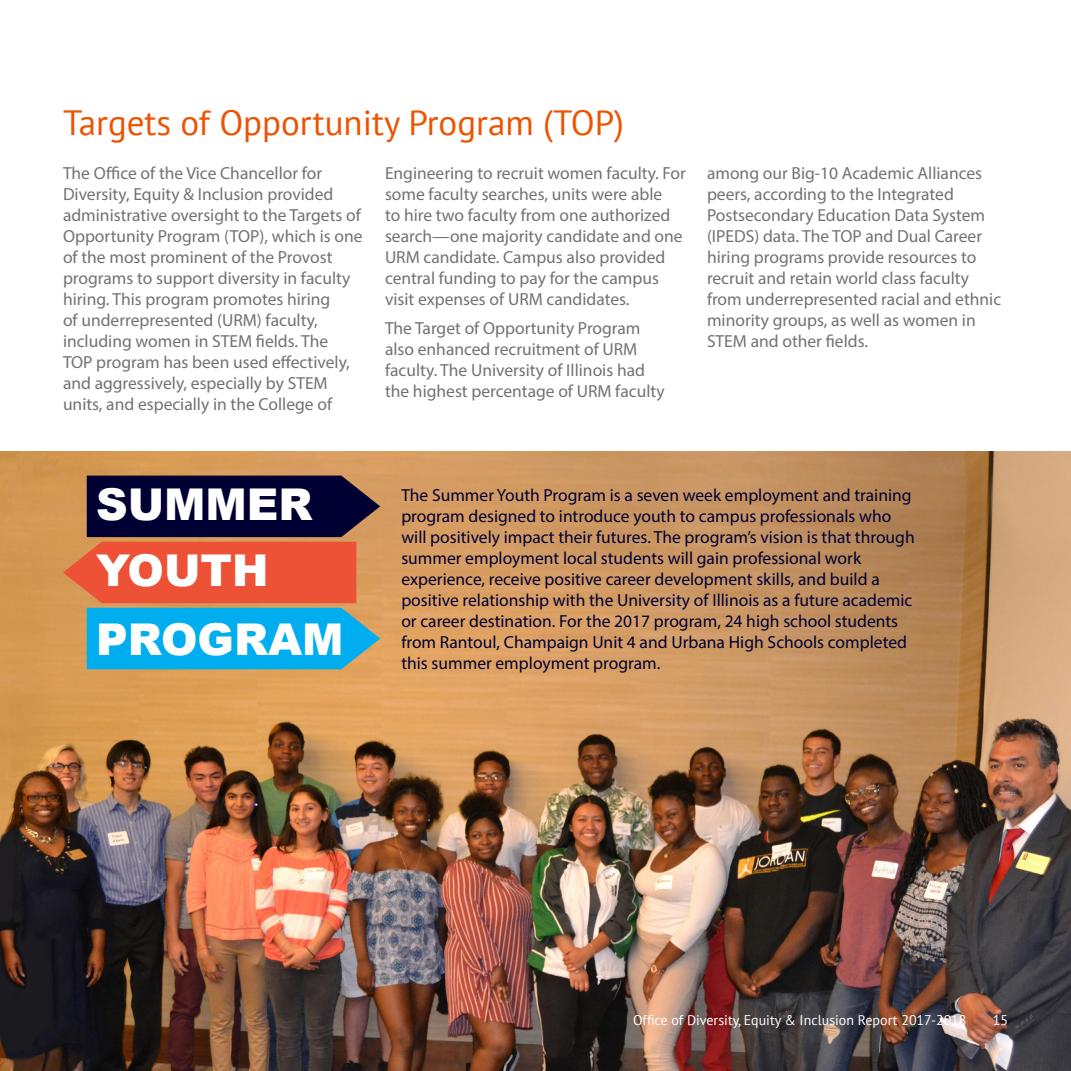
<style>
.page{position:relative;width:1071px;height:1071px;background:#fff}
.page>*{position:absolute;margin:0;border:0;box-sizing:border-box;transform-origin:0 0}
.t1{font:900 43.75px "Arial";color:#fff}
.t2{font:35px "PT Sans";color:#ed5200}
.Body{font:17.5px/21px "Myriad Pro";color:#717271}
.Body-2{font:17.5px/21px "Myriad Pro";color:#000032}
.t3{font:14px "PT Sans";color:#fff}
</style>
<div class="page">
<img style="left:0;top:451px;width:1071px;height:620px">
<svg style="left:63px;top:476px;width:317px;height:193px;background:#67616d"></svg>
<p class="t2" style="left:63px;top:100px;width:563px">Targets of Opportunity Program (TOP)</p>
<p class="Body" style="left:63px;top:162px;width:301px">The Office of the Vice Chancellor for Diversity, Equity &amp; Inclusion provided administrative oversight to the Targets of Opportunity Program (TOP), which is one of the most prominent of the Provost programs to support diversity in faculty hiring. This program promotes hiring<br>of underrepresented (URM) faculty, including women in STEM fields. The<br>TOP program has been used effectively, and aggressively, especially by STEM units, and especially in the College of</p>
<p class="Body" style="left:385px;top:162px;width:302px">Engineering to recruit women faculty. For some faculty searches, units were able<br>to hire two faculty from one authorized search—one majority candidate and one URM candidate. Campus also provided central funding to pay for the campus visit expenses of URM candidates.</p>
<p class="Body" style="left:385px;top:317px;width:281px">The Target of Opportunity Program also enhanced recruitment of URM faculty. The University of Illinois had the highest percentage of URM faculty</p>
<p class="Body" style="left:707px;top:162px;width:296px">among our Big-10 Academic Alliances peers, according to the Integrated Postsecondary Education Data System (IPEDS) data. The TOP and Dual Career hiring programs provide resources to recruit and retain world class faculty from underrepresented racial and ethnic minority groups, as well as women in STEM and other fields.</p>
<p class="t1" style="left:96px;top:473px;width:218px">SUMMER</p>
<p class="t1" style="left:96px;top:538px;width:174px">YOUTH</p>
<p class="t1" style="left:96px;top:607px;width:249px">PROGRAM</p>
<p class="Body-2" style="left:401px;top:484px;width:515px">The Summer Youth Program is a seven week employment and training program designed to introduce youth to campus professionals who will positively impact their futures. The program’s vision is that through summer employment local students will gain professional work experience, receive positive career development skills, and build a positive relationship with the University of Illinois as a future academic or career destination. For the 2017 program, 24 high school students from Rantoul, Champaign Unit 4 and Urbana High Schools completed this summer employment program.</p>
<p class="t3" style="left:633px;top:1011px;width:335px">Office of Diversity, Equity &amp; Inclusion Report 2017-2018</p>
<p class="t3" style="left:993px;top:1011px;width:17px">15</p>
</div>
